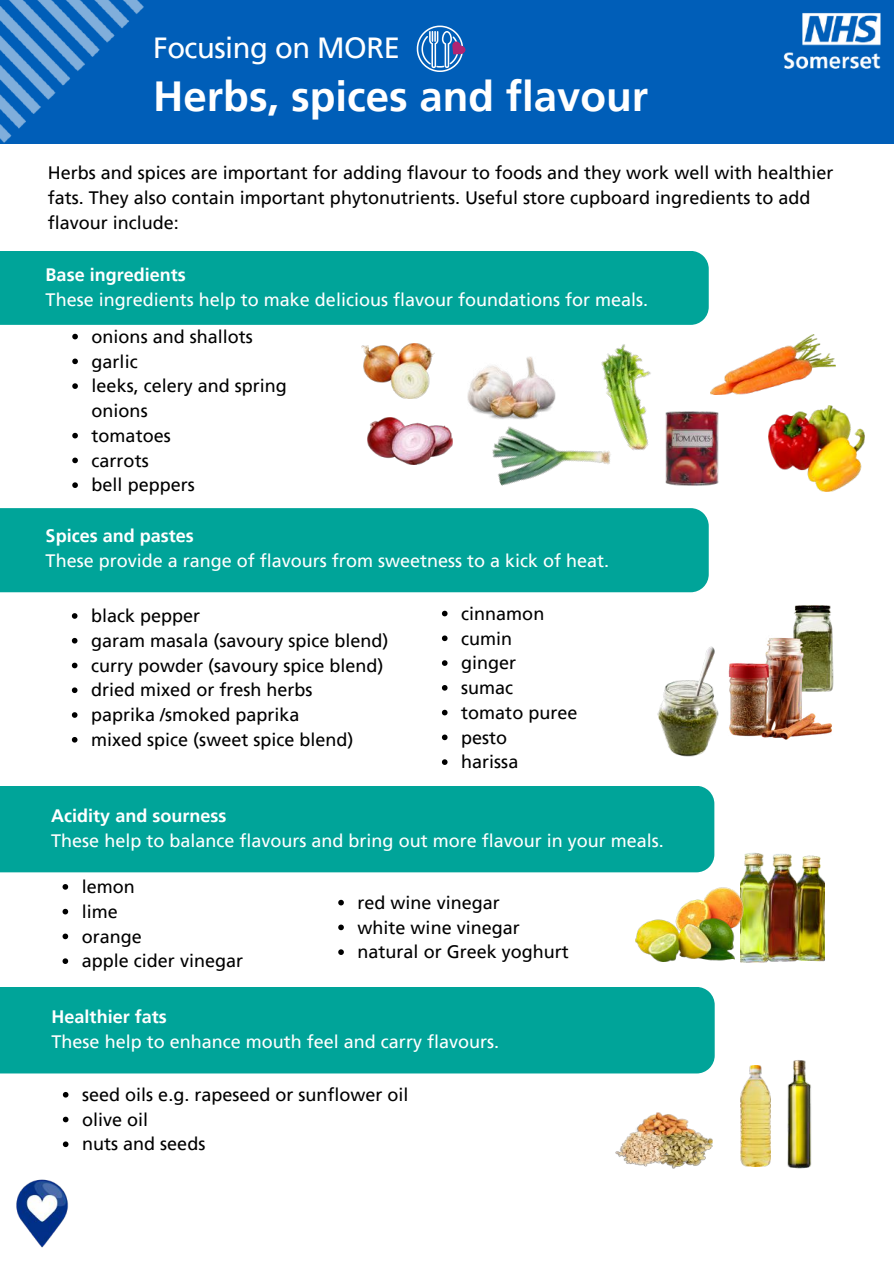
<style>
.page{position:relative;width:894px;height:1264px;background:#fff}
.page>*{position:absolute;margin:0;border:0;box-sizing:border-box;transform-origin:0 0}
.t1{font:700 42px "Frutiger LT Pro";color:#fff}
.t2{font:29.1px "Frutiger LT Pro";letter-spacing:-.015em;color:#fff}
.t3{font:18px/24.8px "Frutiger LT Pro";color:#000}
.t4{font:18px "Frutiger LT Pro";color:#fff}
.t5{font:700 18px "Frutiger LT Pro";color:#fff}
</style>
<div class="page">
<img style="left:16px;top:1179px;width:53px;height:69px">
<div style="left:0;top:251px;width:708px;height:74px;background:#00a499"></div>
<img style="left:492px;top:392px;width:119px;height:94px">
<img style="left:570px;top:344px;width:81px;height:111px">
<img style="left:710px;top:334px;width:124px;height:60px">
<img style="left:768px;top:406px;width:96px;height:85px">
<div style="left:0;top:508px;width:708px;height:84px;background:#00a499"></div>
<img style="left:657px;top:680px;width:37px;height:77px">
<div style="left:0;top:786px;width:714px;height:86px;background:#00a499"></div>
<img style="left:694px;top:605px;width:140px;height:151px">
<img style="left:740px;top:853px;width:84px;height:110px">
<img style="left:676px;top:881px;width:80px;height:62px">
<img style="left:635px;top:918px;width:99px;height:43px">
<img style="left:368px;top:417px;width:84px;height:47px">
<img style="left:361px;top:343px;width:73px;height:55px">
<img style="left:467px;top:356px;width:88px;height:63px">
<img style="left:665px;top:411px;width:54px;height:74px">
<div style="left:0;top:987px;width:714px;height:86px;background:#00a499"></div>
<img style="left:755px;top:1060px;width:57px;height:109px">
<img style="left:740px;top:1065px;width:30px;height:101px">
<img style="left:615px;top:1112px;width:97px;height:55px">
<svg style="left:63px;top:1092px;width:5px;height:5px"></svg>
<svg style="left:63px;top:1116px;width:5px;height:6px"></svg>
<svg style="left:63px;top:1141px;width:5px;height:6px"></svg>
<svg style="left:62px;top:884px;width:6px;height:5px"></svg>
<svg style="left:62px;top:908px;width:6px;height:6px"></svg>
<svg style="left:62px;top:933px;width:6px;height:6px"></svg>
<svg style="left:62px;top:958px;width:6px;height:6px"></svg>
<svg style="left:72px;top:334px;width:6px;height:5px"></svg>
<svg style="left:72px;top:358px;width:6px;height:6px"></svg>
<svg style="left:72px;top:383px;width:6px;height:6px"></svg>
<svg style="left:72px;top:433px;width:6px;height:5px"></svg>
<svg style="left:72px;top:457px;width:6px;height:6px"></svg>
<svg style="left:72px;top:482px;width:6px;height:6px"></svg>
<svg style="left:72px;top:613px;width:5px;height:5px"></svg>
<svg style="left:72px;top:638px;width:5px;height:5px"></svg>
<svg style="left:72px;top:662px;width:5px;height:6px"></svg>
<svg style="left:72px;top:687px;width:5px;height:6px"></svg>
<svg style="left:72px;top:712px;width:5px;height:5px"></svg>
<svg style="left:72px;top:737px;width:5px;height:5px"></svg>
<svg style="left:442px;top:610px;width:5px;height:6px"></svg>
<svg style="left:442px;top:635px;width:5px;height:6px"></svg>
<svg style="left:442px;top:660px;width:5px;height:6px"></svg>
<svg style="left:442px;top:685px;width:5px;height:5px"></svg>
<svg style="left:442px;top:709px;width:5px;height:6px"></svg>
<svg style="left:442px;top:734px;width:5px;height:6px"></svg>
<svg style="left:442px;top:759px;width:5px;height:6px"></svg>
<svg style="left:338px;top:899px;width:6px;height:6px"></svg>
<svg style="left:338px;top:924px;width:6px;height:6px"></svg>
<svg style="left:338px;top:949px;width:6px;height:6px"></svg>
<div style="left:0;top:0;width:893px;height:144px;background:#005eb8"></div>
<img style="left:783px;top:13px;width:98px;height:56px">
<svg style="left:416px;top:26px;width:49px;height:46px"></svg>
<img style="left:0;top:0;width:144px;height:143px">
<h2 class="t2" style="left:153px;top:30px;width:248px">Focusing on MORE</h2>
<h1 class="t1" style="left:153px;top:70px;width:496px">Herbs, spices and flavour</h1>
<p class="t3" style="left:48px;top:161px;width:787px">Herbs and spices are important for adding flavour to foods and they work well with healthier fats. They also contain important phytonutrients. Useful store cupboard ingredients to add flavour include:</p>
<p class="t5" style="left:46px;top:263px;width:142px">Base ingredients</p>
<p class="t4" style="left:46px;top:288px;width:604px">These ingredients help to make delicious flavour foundations for meals.</p>
<p class="t3" style="left:92px;top:324px;width:197px">onions and shallots garlic<br>leeks, celery and spring onions<br>tomatoes<br>carrots<br>bell peppers</p>
<p class="t5" style="left:46px;top:525px;width:150px">Spices and pastes</p>
<p class="t4" style="left:46px;top:549px;width:565px">These provide a range of flavours from sweetness to a kick of heat.</p>
<p class="t3" style="left:91px;top:603px;width:299px">black pepper<br>garam masala (savoury spice blend) curry powder (savoury spice blend) dried mixed or fresh herbs<br>paprika /smoked paprika<br>mixed spice (sweet spice blend)</p>
<p class="t3" style="left:461px;top:601px;width:118px">cinnamon cumin<br>ginger<br>sumac tomato puree pesto<br>harissa</p>
<p class="t5" style="left:51px;top:805px;width:176px">Acidity and sourness</p>
<p class="t4" style="left:51px;top:829px;width:614px">These help to balance flavours and bring out more flavour in your meals.</p>
<p class="t3" style="left:82px;top:874px;width:163px">lemon<br>lime<br>orange<br>apple cider vinegar</p>
<p class="t3" style="left:357px;top:890px;width:213px">red wine vinegar<br>white wine vinegar natural or Greek yoghurt</p>
<p class="t5" style="left:52px;top:1006px;width:117px">Healthier fats</p>
<p class="t4" style="left:52px;top:1030px;width:449px">These help to enhance mouth feel and carry flavours.</p>
<p class="t3" style="left:82px;top:1082px;width:328px">seed oils e.g. rapeseed or sunflower oil olive oil<br>nuts and seeds</p>
</div>
